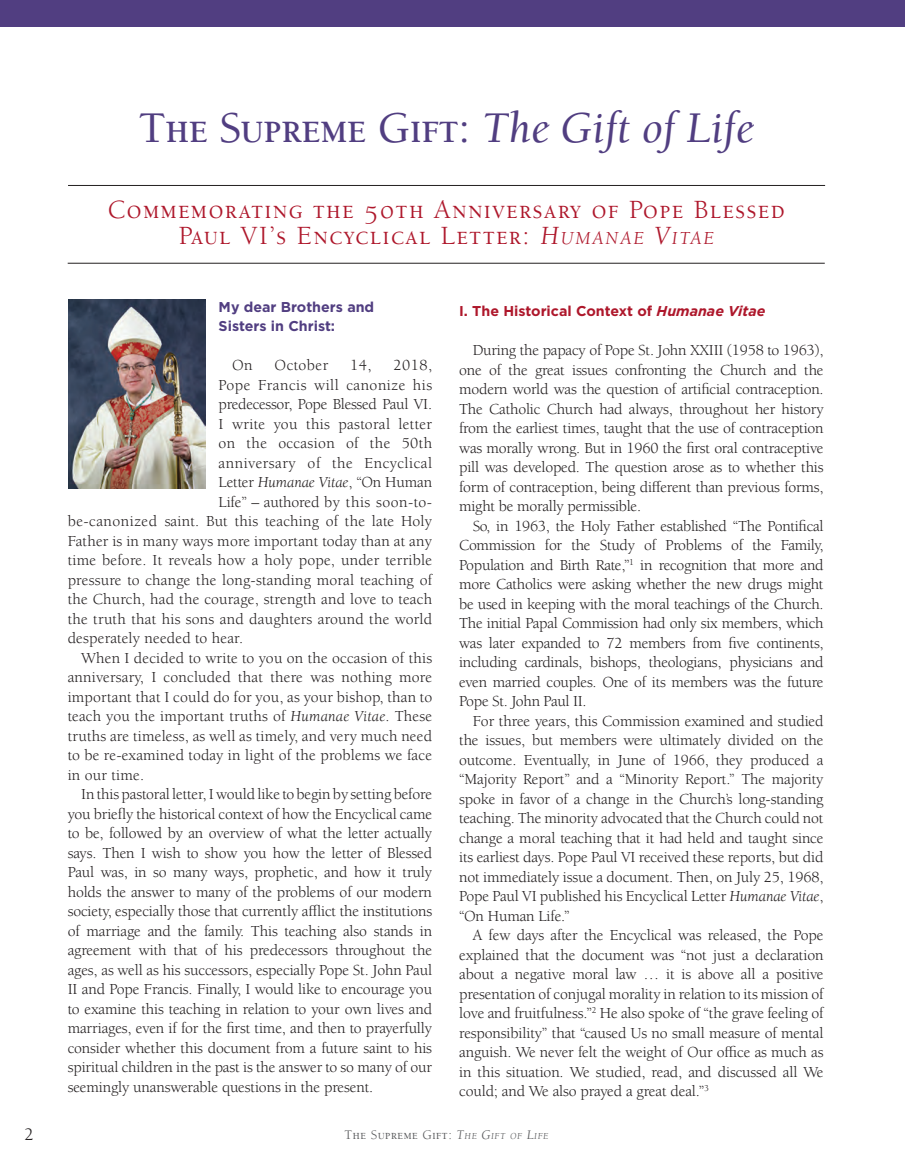
<style>
.page{position:relative;width:905px;height:1161px;background:#fff}
.page>*{position:absolute;margin:0;border:0;box-sizing:border-box;transform-origin:0 0}
.t1{font:500 45px "Berkeley Pro";color:#513e81}
.t2{font:27px "Berkeley Pro";letter-spacing:.07em;color:#ae172b}
.t3{font:18px "Berkeley Pro";color:#231f20}
.t4{font:15.75px/19.5px "Berkeley Pro";letter-spacing:-.01em;color:#231f20;text-align:justify}
.t5{font:700 14.25px "Gotham";color:#ae172b}
.t6{font:700 14.25px "Gotham";color:#513e81}
.t7{font:13.5px "Berkeley Pro";letter-spacing:.05em;color:#57585a}
.s1{font-weight:400;font-style:italic}
.s2{font-style:italic}
.s3{font-style:italic;font-size:18.9px}
.s4{font-style:italic;font-size:9.45px}
</style>
<div class="page">
<div style="left:0;top:0;width:904px;height:27px;background:#513e81"></div>
<hr style="left:68px;top:185px;width:757px;height:1px;background:#231f20">
<hr style="left:68px;top:263px;width:756px;height:1px;background:#231f20">
<img style="left:68px;top:300px;width:137px;height:188px">
<p class="t1" style="left:138px;top:102px;width:617px">The Supreme Gift: <span class="s1">The Gift of Life</span></p>
<p class="t2" style="left:108px;top:195px;width:678px">Commemorating the 50th Anniversary of Pope Blessed</p>
<p class="t2" style="left:179px;top:221px;width:536px">Paul VI’s Encyclical Letter: <span class="s2">H</span><span class="s3">UMANAE</span> <span class="s2">V</span><span class="s3">ITAE</span></p>
<p class="t6" style="left:219px;top:297px;width:157px">My dear Brothers and</p>
<p class="t6" style="left:219px;top:317px;width:118px">Sisters in Christ:</p>
<p class="t4" style="left:232px;top:356px;width:22px">On</p>
<p class="t4" style="left:274px;top:356px;width:55px">October</p>
<p class="t4" style="left:350px;top:356px;width:23px">14,</p>
<p class="t4" style="left:393px;top:356px;width:40px">2018,</p>
<p class="t4" style="left:219px;top:375px;width:215px">Pope Francis will canonize his</p>
<p class="t4" style="left:219px;top:395px;width:215px">predecessor, Pope Blessed Paul VI.</p>
<p class="t4" style="left:219px;top:414px;width:215px">I write you this pastoral letter</p>
<p class="t4" style="left:219px;top:434px;width:215px">on the occasion of the 50th</p>
<p class="t4" style="left:219px;top:453px;width:215px">anniversary of the Encyclical</p>
<p class="t4" style="left:219px;top:473px;width:215px">Letter <span class="s2">Humanae Vitae</span>, “On Human</p>
<p class="t4" style="left:219px;top:492px;width:215px">Life” – authored by this soon-to-</p>
<p class="t4" style="left:68px;top:512px;width:365px">be-canonized saint. But this teaching of the late Holy</p>
<p class="t4" style="left:68px;top:531px;width:365px">Father is in many ways more important today than at any</p>
<p class="t4" style="left:68px;top:551px;width:366px">time before. It reveals how a holy pope, under terrible</p>
<p class="t4" style="left:68px;top:570px;width:367px">pressure to change the long-standing moral teaching of</p>
<p class="t4" style="left:68px;top:590px;width:366px">the Church, had the courage, strength and love to teach</p>
<p class="t4" style="left:68px;top:609px;width:366px">the truth that his sons and daughters around the world</p>
<p class="t4" style="left:68px;top:629px;width:177px">desperately needed to hear.</p>
<p class="t4" style="left:68px;top:648px;width:366px;text-indent:13px">When I decided to write to you on the occasion of this anniversary, I concluded that there was nothing more important that I could do for you, as your bishop, than to teach you the important truths of <span class="s2">Humanae Vitae</span>. These truths are timeless, as well as timely, and very much need to be re-examined today in light of the problems we face in our time.</p>
<p class="t4" style="left:68px;top:785px;width:366px;text-indent:13px">In this pastoral letter, I would like to begin by setting before you briefly the historical context of how the Encyclical came to be, followed by an overview of what the letter actually says. Then I wish to show you how the letter of Blessed Paul was, in so many ways, prophetic, and how it truly holds the answer to many of the problems of our modern society, especially those that currently afflict the institutions of marriage and the family. This teaching also stands in agreement with that of his predecessors throughout the ages, as well as his successors, especially Pope St. John Paul II and Pope Francis. Finally, I would like to encourage you to examine this teaching in relation to your own lives and marriages, even if for the first time, and then to prayerfully consider whether this document from a future saint to his spiritual children in the past is the answer to so many of our seemingly unanswerable questions in the present.</p>
<p class="t5" style="left:459px;top:302px;width:308px">I. The Historical Context of <span class="s2">Humanae Vitae</span></p>
<p class="t4" style="left:459px;top:341px;width:366px;text-indent:13px">During the papacy of Pope St. John XXIII (1958 to 1963), one of the great issues confronting the Church and the modern world was the question of artificial contraception.<br>The Catholic Church had always, throughout her history from the earliest times, taught that the use of contraception was morally wrong. But in 1960 the first oral contraceptive pill was developed. The question arose as to whether this form of contraception, being different than previous forms, might be morally permissible.</p>
<p class="t4" style="left:459px;top:516px;width:366px;text-indent:13px">So, in 1963, the Holy Father established “The Pontifical Commission for the Study of Problems of the Family, Population and Birth Rate,”<sup>1</sup> in recognition that more and more Catholics were asking whether the new drugs might be used in keeping with the moral teachings of the Church.<br>The initial Papal Commission had only six members, which was later expanded to 72 members from five continents, including cardinals, bishops, theologians, physicians and even married couples. One of its members was the future Pope St. John Paul II.</p>
<p class="t4" style="left:459px;top:711px;width:366px;text-indent:13px">For three years, this Commission examined and studied the issues, but members were ultimately divided on the outcome. Eventually, in June of 1966, they produced a “Majority Report” and a “Minority Report.” The majority spoke in favor of a change in the Church’s long-standing teaching. The minority advocated that the Church could not change a moral teaching that it had held and taught since its earliest days. Pope Paul VI received these reports, but did not immediately issue a document. Then, on July 25, 1968, Pope Paul VI published his Encyclical Letter <span class="s2">Humanae Vitae</span>, “On Human Life.”</p>
<p class="t4" style="left:459px;top:926px;width:367px;text-indent:13px">A few days after the Encyclical was released, the Pope explained that the document was “not just a declaration about a negative moral law … it is above all a positive presentation of conjugal morality in relation to its mission of love and fruitfulness.”<sup>2</sup> He also spoke of “the grave feeling of responsibility” that “caused Us no small measure of mental anguish. We never felt the weight of Our office as much as in this situation. We studied, read, and discussed all We could; and We also prayed a great deal.”<sup>3</sup></p>
<p class="t3" style="left:24px;top:1125px;width:11px">2</p>
<p class="t7" style="left:344px;top:1127px;width:205px">The Supreme Gift: <span class="s2">T</span><span class="s4">HE</span> <span class="s2">G</span><span class="s4">IFT OF</span> <span class="s2">L</span><span class="s4">IFE</span></p>
</div>
